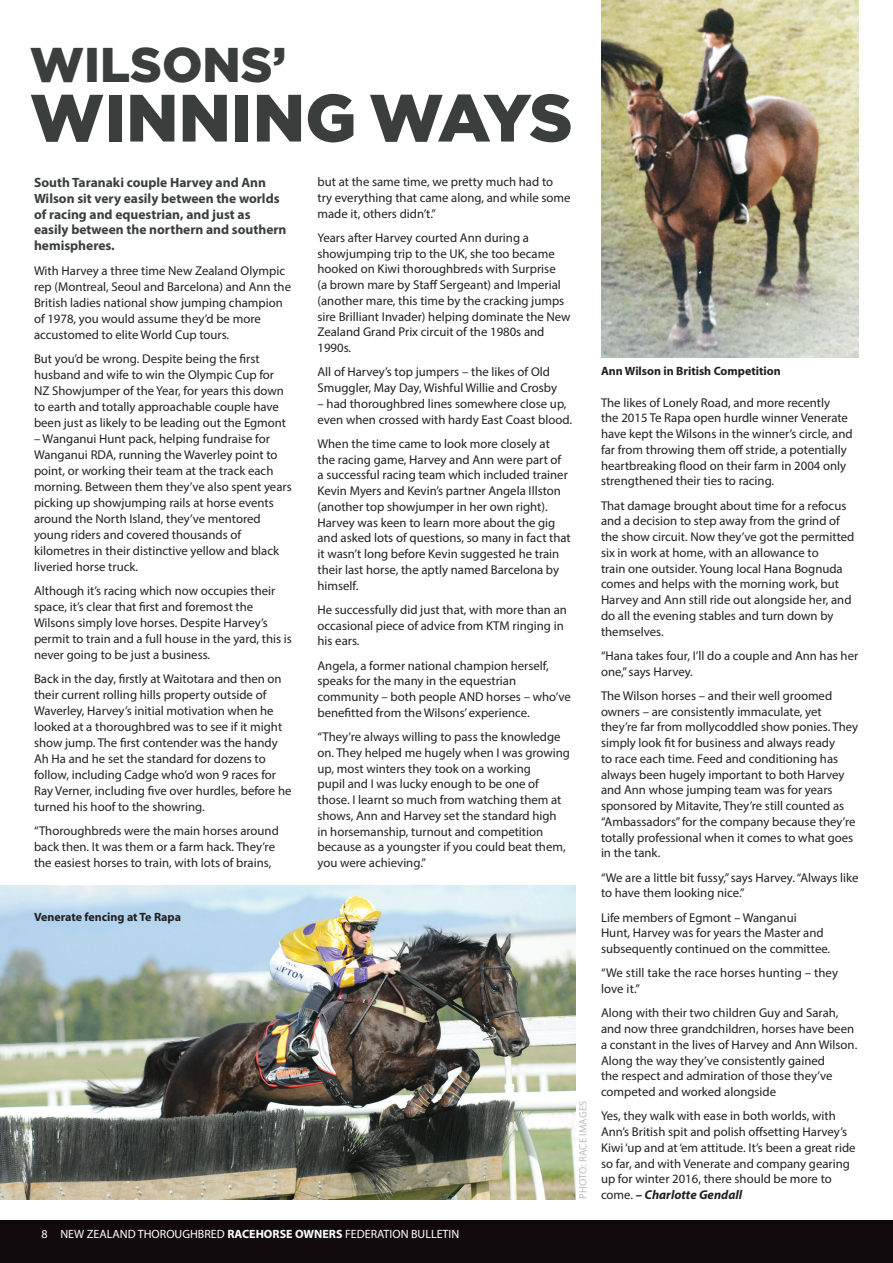
<style>
.page{position:relative;width:893px;height:1263px;background:#fff}
.page>*{position:absolute;margin:0;border:0;box-sizing:border-box;transform-origin:0 0}
.t1{font:900 66.75px "Gotham";color:#3a3f3e}
.t2{font:900 48.75px "Gotham";color:#3a3f3e}
.t3{font:700 13.5px/15.9px "Myriad Pro";color:#3a3f3e}
.t4{font:12.75px/15.8px "Myriad Pro";color:#231f20}
.t5{font:12px "Myriad";color:#fff}
.t6{font:700 12px "Myriad";color:#231f20}
.t7{font:10.5px "Myriad Pro";letter-spacing:.02em;color:#bcbdc0}
.s1{font-weight:700}
.s2{font-weight:700;font-style:italic}
</style>
<div class="page">
<div style="left:0;top:1221px;width:893px;height:42px;background:#110a0c"></div>
<img style="left:0;top:885px;width:575px;height:314px">
<img style="left:601px;top:0;width:258px;height:357px">
<h2 class="t2" style="left:30px;top:31px;width:258px">WILSONS’</h2>
<h1 class="t1" style="left:30px;top:72px;width:544px">WINNING WAYS</h1>
<p class="t3" style="left:34px;top:174px;width:254px">South Taranaki couple Harvey and Ann Wilson sit very easily between the worlds of racing and equestrian, and just as easily between the northern and southern hemispheres.</p>
<p class="t4" style="left:34px;top:262px;width:259px">With Harvey a three time New Zealand Olympic rep (Montreal, Seoul and Barcelona) and Ann the British ladies national show jumping champion of 1978, you would assume they’d be more accustomed to elite World Cup tours.</p>
<p class="t4" style="left:34px;top:351px;width:254px">But you’d be wrong. Despite being the first husband and wife to win the Olympic Cup for NZ Showjumper of the Year, for years this down to earth and totally approachable couple have been just as likely to be leading out the Egmont</p>
<p class="t4" style="left:34px;top:430px;width:259px">– Wanganui Hunt pack, helping fundraise for Wanganui RDA, running the Waverley point to point, or working their team at the track each morning. Between them they’ve also spent years picking up showjumping rails at horse events around the North Island, they’ve mentored young riders and covered thousands of kilometres in their distinctive yellow and black liveried horse truck.</p>
<p class="t4" style="left:34px;top:582px;width:259px">Although it’s racing which now occupies their space, it’s clear that first and foremost the Wilsons simply love horses. Despite Harvey’s permit to train and a full house in the yard, this is never going to be just a business.</p>
<p class="t4" style="left:34px;top:671px;width:259px">Back in the day, firstly at Waitotara and then on their current rolling hills property outside of Waverley, Harvey’s initial motivation when he looked at a thoroughbred was to see if it might show jump. The first contender was the handy Ah Ha and he set the standard for dozens to follow, including Cadge who’d won 9 races for Ray Verner, including five over hurdles, before he turned his hoof to the showring.</p>
<p class="t4" style="left:34px;top:823px;width:246px">“Thoroughbreds were the main horses around back then. It was them or a farm hack. They’re the easiest horses to train, with lots of brains,</p>
<p class="t6" style="left:34px;top:911px;width:149px">Venerate fencing at Te Rapa</p>
<p class="t4" style="left:317px;top:174px;width:255px">but at the same time, we pretty much had to try everything that came along, and while some made it, others didn’t.”</p>
<p class="t4" style="left:317px;top:229px;width:255px">Years after Harvey courted Ann during a showjumping trip to the UK, she too became hooked on Kiwi thoroughbreds with Surprise<br>(a brown mare by Staff Sergeant) and Imperial (another mare, this time by the cracking jumps sire Brilliant Invader) helping dominate the New Zealand Grand Prix circuit of the 1980s and 1990s.</p>
<p class="t4" style="left:317px;top:364px;width:241px">All of Harvey’s top jumpers – the likes of Old<br>Smuggler, May Day, Wishful Willie and Crosby</p>
<p class="t4" style="left:317px;top:395px;width:256px">– had thoroughbred lines somewhere close up, even when crossed with hardy East Coast blood.</p>
<p class="t4" style="left:317px;top:435px;width:255px">When the time came to look more closely at<br>the racing game, Harvey and Ann were part of<br>a successful racing team which included trainer Kevin Myers and Kevin’s partner Angela Illston (another top showjumper in her own right).<br>Harvey was keen to learn more about the gig and asked lots of questions, so many in fact that it wasn’t long before Kevin suggested he train their last horse, the aptly named Barcelona by himself.</p>
<p class="t4" style="left:317px;top:601px;width:251px">He successfully did just that, with more than an occasional piece of advice from KTM ringing in his ears.</p>
<p class="t4" style="left:317px;top:657px;width:255px">Angela, a former national champion herself, speaks for the many in the equestrian community – both people AND horses – who’ve benefitted from the Wilsons’ experience.</p>
<p class="t4" style="left:317px;top:729px;width:254px">“They’re always willing to pass the knowledge on. They helped me hugely when I was growing up, most winters they took on a working<br>pupil and I was lucky enough to be one of those. I learnt so much from watching them at shows, Ann and Harvey set the standard high<br>in horsemanship, turnout and competition because as a youngster if you could beat them, you were achieving.”</p>
<p class="t7" style="left:577px;top:1199px;width:100px;rotate:-90deg">PHOTO: RACE IMAGES</p>
<p class="t5" style="left:41px;top:1228px;width:419px">8 NEW ZEALAND THOROUGHBRED <span class="s1">RACEHORSE OWNERS</span> FEDERATION BULLETIN</p>
<p class="t6" style="left:601px;top:364px;width:181px">Ann Wilson in British Competition</p>
<p class="t4" style="left:601px;top:394px;width:253px">The likes of Lonely Road, and more recently<br>the 2015 Te Rapa open hurdle winner Venerate have kept the Wilsons in the winner’s circle, and far from throwing them off stride, a potentially heartbreaking flood on their farm in 2004 only strengthened their ties to racing.</p>
<p class="t4" style="left:601px;top:497px;width:255px">That damage brought about time for a refocus and a decision to step away from the grind of the show circuit. Now they’ve got the permitted six in work at home, with an allowance to<br>train one outsider. Young local Hana Bognuda comes and helps with the morning work, but Harvey and Ann still ride out alongside her, and do all the evening stables and turn down by themselves.</p>
<p class="t4" style="left:601px;top:647px;width:259px">“Hana takes four, I’ll do a couple and Ann has her one,” says Harvey.</p>
<p class="t4" style="left:601px;top:687px;width:259px">The Wilson horses – and their well groomed owners – are consistently immaculate, yet they’re far from mollycoddled show ponies. They simply look fit for business and always ready<br>to race each time. Feed and conditioning has always been hugely important to both Harvey and Ann whose jumping team was for years sponsored by Mitavite, They’re still counted as “Ambassadors” for the company because they’re totally professional when it comes to what goes in the tank.</p>
<p class="t4" style="left:601px;top:869px;width:259px">“We are a little bit fussy,” says Harvey. “Always like to have them looking nice.”</p>
<p class="t4" style="left:601px;top:909px;width:231px">Life members of Egmont – Wanganui<br>Hunt, Harvey was for years the Master and subsequently continued on the committee.</p>
<p class="t4" style="left:601px;top:965px;width:239px">“We still take the race horses hunting – they love it.”</p>
<p class="t4" style="left:601px;top:1005px;width:258px">Along with their two children Guy and Sarah, and now three grandchildren, horses have been a constant in the lives of Harvey and Ann Wilson.<br>Along the way they’ve consistently gained<br>the respect and admiration of those they’ve competed and worked alongside</p>
<p class="t4" style="left:601px;top:1108px;width:256px">Yes, they walk with ease in both worlds, with Ann’s British spit and polish offsetting Harvey’s Kiwi ‘up and at ‘em attitude. It’s been a great ride so far, and with Venerate and company gearing up for winter 2016, there should be more to come. <span class="s2">– Charlotte Gendall</span></p>
</div>
